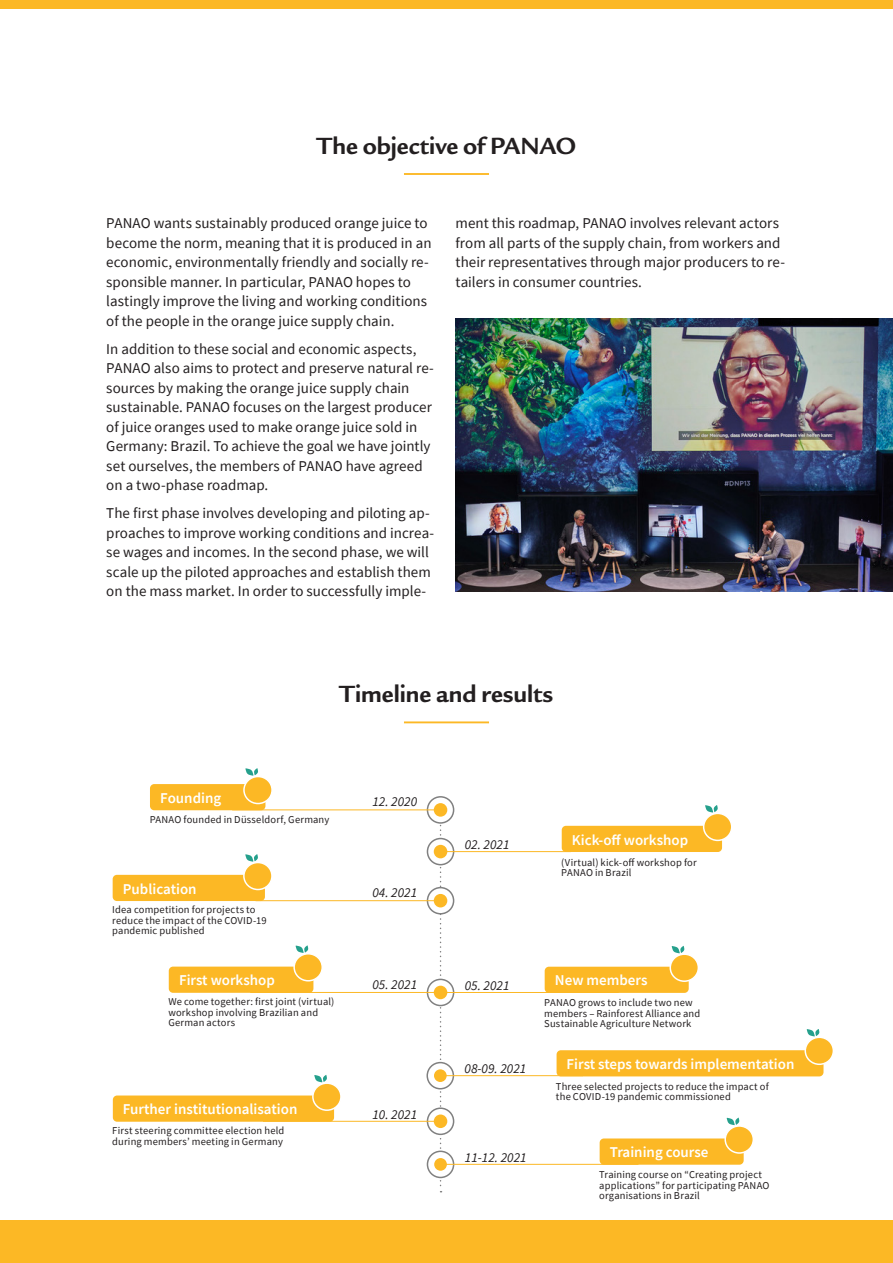
<style>
.page{position:relative;width:893px;height:1263px;background:#fff}
.page>*{position:absolute;margin:0;border:0;box-sizing:border-box;transform-origin:0 0}
.H1_einzeilig{font:700 25.5px "Legacy Sans ITC Std";letter-spacing:-.005em;color:#231f20}
.Text_DE{font:15px/19.5px "Source Sans Pro";color:#231f20}
.t1{font:600 15px "Source Sans Pro";color:#fff}
.t2{font:italic 13.5px "Source Sans Pro";color:#231f20}
.BU{font:10.5px/10.5px "Source Sans Pro";letter-spacing:.015em;color:#231f20}
</style>
<div class="page">
<hr style="left:404px;top:173px;width:85px;height:2px;background:#fcb825">
<img style="left:455px;top:318px;width:438px;height:273px">
<div style="left:0;top:0;width:893px;height:9px;background:#fcb825"></div>
<div style="left:0;top:1220px;width:893px;height:43px;background:#fcb825"></div>
<hr style="left:404px;top:721px;width:85px;height:2px;background:#fcb825">
<svg style="left:440px;top:824px;width:2px;height:368px"></svg>
<div style="left:562px;top:826px;width:160px;height:26px;background:#fcb825;border-radius:4px"></div>
<div style="left:704px;top:813px;width:28px;height:27px;background:#fcb825;border-radius:50%"></div>
<div style="left:703px;top:813px;width:29px;height:28px;border:2px solid #fff;border-radius:50%"></div>
<svg style="left:705px;top:805px;width:13px;height:7px"></svg>
<svg style="left:427px;top:838px;width:27px;height:27px"></svg>
<div style="left:427px;top:838px;width:27px;height:27px;border:2px solid #808080;border-radius:50%"></div>
<div style="left:434px;top:845px;width:13px;height:13px;background:#fcb825;border-radius:50%"></div>
<hr style="left:445px;top:851px;width:126px;height:1px;background:#fcb825">
<div style="left:557px;top:1050px;width:266px;height:26px;background:#fcb825;border-radius:4px"></div>
<div style="left:805px;top:1037px;width:28px;height:27px;background:#fcb825;border-radius:50%"></div>
<div style="left:804px;top:1036px;width:30px;height:29px;border:2px solid #fff;border-radius:50%"></div>
<svg style="left:807px;top:1029px;width:12px;height:7px"></svg>
<div style="left:427px;top:1062px;width:26px;height:27px;background:#fff;border-radius:50%"></div>
<div style="left:426px;top:1062px;width:28px;height:27px;border:2px solid #808080;border-radius:50%"></div>
<div style="left:434px;top:1069px;width:13px;height:13px;background:#fcb825;border-radius:50%"></div>
<hr style="left:445px;top:1075px;width:138px;height:1px;background:#fcb825">
<svg style="left:427px;top:797px;width:27px;height:26px"></svg>
<div style="left:427px;top:796px;width:27px;height:28px;border:2px solid #808080;border-radius:50%"></div>
<div style="left:434px;top:803px;width:13px;height:14px;background:#fcb825;border-radius:50%"></div>
<div style="left:150px;top:784px;width:115px;height:26px;background:#fcb825;border-radius:4px"></div>
<div style="left:244px;top:776px;width:28px;height:27px;background:#fcb825;border-radius:50%"></div>
<div style="left:243px;top:776px;width:30px;height:28px;border:2px solid #fff;border-radius:50%"></div>
<svg style="left:245px;top:768px;width:13px;height:8px"></svg>
<hr style="left:232px;top:809px;width:209px;height:1px;background:#fcb825">
<svg style="left:427px;top:888px;width:27px;height:26px"></svg>
<div style="left:427px;top:887px;width:27px;height:27px;border:2px solid #808080;border-radius:50%"></div>
<div style="left:434px;top:894px;width:13px;height:13px;background:#fcb825;border-radius:50%"></div>
<div style="left:113px;top:875px;width:152px;height:26px;background:#fcb825;border-radius:4px"></div>
<div style="left:244px;top:862px;width:28px;height:27px;background:#fcb825;border-radius:50%"></div>
<div style="left:243px;top:862px;width:30px;height:28px;border:2px solid #fff;border-radius:50%"></div>
<svg style="left:245px;top:854px;width:13px;height:8px"></svg>
<hr style="left:256px;top:900px;width:185px;height:1px;background:#fcb825">
<svg style="left:427px;top:1108px;width:27px;height:26px"></svg>
<div style="left:427px;top:1107px;width:27px;height:28px;border:2px solid #808080;border-radius:50%"></div>
<div style="left:434px;top:1114px;width:13px;height:14px;background:#fcb825;border-radius:50%"></div>
<div style="left:113px;top:1095px;width:221px;height:27px;background:#fcb825;border-radius:4px"></div>
<div style="left:313px;top:1083px;width:28px;height:27px;background:#fcb825;border-radius:50%"></div>
<div style="left:312px;top:1082px;width:30px;height:29px;border:2px solid #fff;border-radius:50%"></div>
<svg style="left:314px;top:1075px;width:13px;height:7px"></svg>
<hr style="left:263px;top:1121px;width:178px;height:1px;background:#fcb825">
<svg style="left:427px;top:979px;width:27px;height:26px"></svg>
<div style="left:427px;top:979px;width:27px;height:27px;border:2px solid #808080;border-radius:50%"></div>
<div style="left:434px;top:986px;width:13px;height:13px;background:#fcb825;border-radius:50%"></div>
<div style="left:169px;top:966px;width:144px;height:27px;background:#fcb825;border-radius:4px"></div>
<div style="left:294px;top:954px;width:28px;height:27px;background:#fcb825;border-radius:50%"></div>
<div style="left:293px;top:953px;width:30px;height:28px;border:2px solid #fff;border-radius:50%"></div>
<svg style="left:296px;top:945px;width:12px;height:8px"></svg>
<hr style="left:250px;top:992px;width:191px;height:1px;background:#fcb825">
<div style="left:545px;top:967px;width:144px;height:26px;background:#fcb825;border-radius:4px"></div>
<div style="left:670px;top:954px;width:28px;height:27px;background:#fcb825;border-radius:50%"></div>
<div style="left:669px;top:953px;width:30px;height:29px;border:2px solid #fff;border-radius:50%"></div>
<svg style="left:672px;top:946px;width:12px;height:7px"></svg>
<hr style="left:441px;top:992px;width:178px;height:1px;background:#fcb825">
<div style="left:427px;top:1151px;width:27px;height:26px;background:#fff;border-radius:50%"></div>
<div style="left:427px;top:1150px;width:27px;height:28px;border:2px solid #808080;border-radius:50%"></div>
<div style="left:434px;top:1158px;width:13px;height:13px;background:#fcb825;border-radius:50%"></div>
<div style="left:600px;top:1138px;width:144px;height:27px;background:#fcb825;border-radius:4px"></div>
<div style="left:725px;top:1126px;width:28px;height:27px;background:#fcb825;border-radius:50%"></div>
<div style="left:724px;top:1125px;width:30px;height:29px;border:2px solid #fff;border-radius:50%"></div>
<svg style="left:727px;top:1117px;width:12px;height:8px"></svg>
<hr style="left:441px;top:1164px;width:197px;height:1px;background:#fcb825">
<p class="H1_einzeilig" style="left:317px;top:131px;width:261px">The objective of PANAO</p>
<p class="Text_DE" style="left:106px;top:213px;width:327px">PANAO wants sustainably produced orange juice to become the norm, meaning that it is produced in an economic, environmentally friendly and socially re&shy;sponsible manner. In particular, PANAO hopes to lastingly improve the living and working conditions of the people in the orange juice supply chain.</p>
<p class="Text_DE" style="left:106px;top:339px;width:329px">In addition to these social and economic aspects, PANAO also aims to protect and preserve natural re&shy;sources by making the orange juice supply chain sustainable. PANAO focuses on the largest producer of juice oranges used to make orange juice sold in Germany: Brazil. To achieve the goal we have jointly set ourselves, the members of PANAO have agreed on a two-phase roadmap.</p>
<p class="Text_DE" style="left:106px;top:503px;width:329px">The first phase involves developing and piloting ap&shy;proaches to improve working conditions and increa&shy;se wages and incomes. In the second phase, we will scale up the piloted approaches and establish them on the mass market. In order to successfully imple-</p>
<p class="Text_DE" style="left:455px;top:213px;width:331px">ment this roadmap, PANAO involves relevant actors from all parts of the supply chain, from workers and their representatives through major producers to re&shy;tailers in consumer countries.</p>
<p class="H1_einzeilig" style="left:340px;top:679px;width:215px">Timeline and results</p>
<p class="t1" style="left:160px;top:788px;width:62px">Founding</p>
<p class="t2" style="left:372px;top:793px;width:46px">12. 2020</p>
<p class="BU" style="left:150px;top:814px;width:181px">PANAO founded in Düsseldorf, Germany</p>
<p class="t1" style="left:123px;top:879px;width:75px">Publication</p>
<p class="t2" style="left:372px;top:884px;width:46px">04. 2021</p>
<p class="BU" style="left:112px;top:905px;width:156px">Idea competition for projects to reduce the impact of the COVID-19 pandemic published</p>
<p class="t2" style="left:465px;top:836px;width:46px">02. 2021</p>
<p class="t1" style="left:572px;top:830px;width:118px">Kick-off workshop</p>
<p class="BU" style="left:561px;top:857px;width:137px">(Virtual) kick-off workshop for<br>PANAO in Brazil</p>
<p class="t1" style="left:179px;top:970px;width:97px">First workshop</p>
<p class="t2" style="left:372px;top:976px;width:46px">05. 2021</p>
<p class="t2" style="left:465px;top:976px;width:46px">05. 2021</p>
<p class="BU" style="left:168px;top:996px;width:167px">We come together: first joint (virtual) workshop involving Brazilian and<br>German actors</p>
<p class="t1" style="left:123px;top:1099px;width:176px">Further institutionalisation</p>
<p class="BU" style="left:112px;top:1125px;width:174px">First steering committee election held during members’ meeting in Germany</p>
<p class="t2" style="left:372px;top:1106px;width:46px">10. 2021</p>
<p class="t2" style="left:465px;top:1060px;width:63px">08-09. 2021</p>
<p class="t2" style="left:465px;top:1148px;width:63px">11-12. 2021</p>
<p class="t1" style="left:555px;top:970px;width:94px">New members</p>
<p class="BU" style="left:544px;top:998px;width:158px">PANAO grows to include two new members – Rainforest Alliance and<br>Sustainable Agriculture Network</p>
<p class="t1" style="left:567px;top:1054px;width:229px">First steps towards implementation</p>
<p class="BU" style="left:556px;top:1081px;width:214px">Three selected projects to reduce the impact of the COVID-19 pandemic commissioned</p>
<p class="t1" style="left:610px;top:1142px;width:100px">Training course</p>
<p class="BU" style="left:599px;top:1169px;width:172px">Training course on “Creating project applications” for participating PANAO organisations in Brazil</p>
</div>
